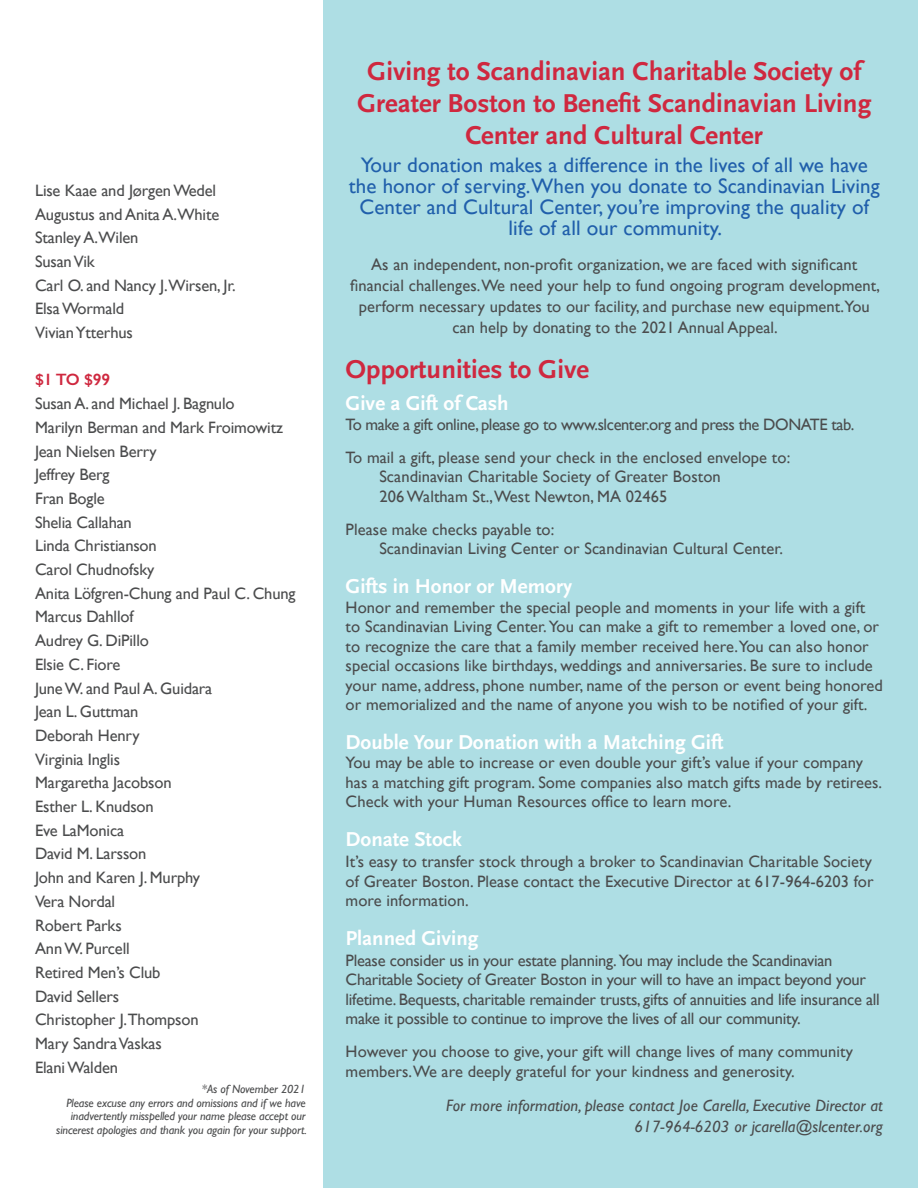
<style>
.page{position:relative;width:918px;height:1188px;background:#fff}
.page>*{position:absolute;margin:0;border:0;box-sizing:border-box;transform-origin:0 0}
.t1{font:700 27px/32.4px "Scala Sans";color:#cf283f;text-align:center}
.t2{font:21px/21px "Gill Sans";letter-spacing:.005em;color:#205fab;text-align:center}
.t3{font:700 21px "Scala Sans";color:#fff}
.t4{font:16.5px/19.5px "Gill Sans";letter-spacing:.005em;color:#4b4c4d}
.t5{font:16.5px/19.5px "Gill Sans";letter-spacing:-.015em;color:#4b4c4d}
.t6{font:italic 16.5px/21px "Gill Sans";letter-spacing:.005em;color:#4b4c4d;text-align:right}
.t7{font:16.5px "Gill Sans";letter-spacing:-.025em;color:#4b4c4d}
.t8{font:600 16.5px "Gill Sans";color:#cf283f}
.t9{font:italic 12px/13.5px "Gill Sans";letter-spacing:-.01em;color:#4b4c4d;text-align:right}
</style>
<div class="page">
<div style="left:324px;top:0;width:594px;height:1188px;background:#aedee4"></div>
<p class="t4" style="left:35px;top:180px;width:183px">Lise Kaae and Jørgen Wedel</p>
<p class="t4" style="left:35px;top:204px;width:186px">Augustus and Anita A.White</p>
<p class="t4" style="left:35px;top:228px;width:105px">Stanley A.Wilen</p>
<p class="t4" style="left:35px;top:251px;width:61px">Susan Vik</p>
<p class="t4" style="left:35px;top:275px;width:202px">Carl O. and Nancy J.Wirsen, Jr.</p>
<p class="t4" style="left:35px;top:299px;width:91px">Elsa Wormald</p>
<p class="t4" style="left:35px;top:323px;width:99px">Vivian Ytterhus</p>
<p class="t8" style="left:35px;top:370px;width:77px">$1 TO $99</p>
<p class="t4" style="left:35px;top:394px;width:201px">Susan A. and Michael J. Bagnulo</p>
<p class="t4" style="left:35px;top:417px;width:249px">Marilyn Berman and Mark Froimowitz</p>
<p class="t4" style="left:35px;top:441px;width:123px">Jean Nielsen Berry</p>
<p class="t4" style="left:35px;top:465px;width:76px">Jeffrey Berg</p>
<p class="t4" style="left:35px;top:488px;width:71px">Fran Bogle</p>
<p class="t4" style="left:35px;top:512px;width:98px">Shelia Callahan</p>
<p class="t4" style="left:35px;top:536px;width:123px">Linda Christianson</p>
<p class="t4" style="left:35px;top:560px;width:121px">Carol Chudnofsky</p>
<p class="t4" style="left:35px;top:583px;width:262px">Anita Löfgren-Chung and Paul C. Chung</p>
<p class="t4" style="left:35px;top:607px;width:100px">Marcus Dahllof</p>
<p class="t4" style="left:35px;top:631px;width:115px">Audrey G. DiPillo</p>
<p class="t4" style="left:35px;top:654px;width:87px">Elsie C. Fiore</p>
<p class="t4" style="left:35px;top:678px;width:179px">June W. and Paul A. Guidara</p>
<p class="t4" style="left:35px;top:702px;width:105px">Jean L. Guttman</p>
<p class="t4" style="left:35px;top:725px;width:106px">Deborah Henry</p>
<p class="t4" style="left:35px;top:749px;width:86px">Virginia Inglis</p>
<p class="t4" style="left:35px;top:773px;width:138px">Margaretha Jacobson</p>
<p class="t4" style="left:35px;top:797px;width:120px">Esther L. Knudson</p>
<p class="t4" style="left:35px;top:820px;width:91px">Eve LaMonica</p>
<p class="t4" style="left:35px;top:844px;width:113px">David M. Larsson</p>
<p class="t4" style="left:35px;top:868px;width:166px">John and Karen J. Murphy</p>
<p class="t4" style="left:35px;top:891px;width:82px">Vera Nordal</p>
<p class="t4" style="left:35px;top:915px;width:88px">Robert Parks</p>
<p class="t4" style="left:35px;top:939px;width:96px">Ann W. Purcell</p>
<p class="t4" style="left:35px;top:962px;width:127px">Retired Men’s Club</p>
<p class="t4" style="left:35px;top:986px;width:86px">David Sellers</p>
<p class="t4" style="left:35px;top:1010px;width:165px">Christopher J.Thompson</p>
<p class="t4" style="left:35px;top:1034px;width:128px">Mary Sandra Vaskas</p>
<p class="t4" style="left:35px;top:1058px;width:84px">Elani Walden</p>
<p class="t9" style="left:202px;top:1083px;width:105px">*As of November 2021</p>
<p class="t9" style="left:56px;top:1096px;width:252px">Please excuse any errors and omissions and if we have inadvertently misspelled your name please accept our sincerest apologies and thank you again for your support.</p>
<p class="t1" style="left:357px;top:55px;width:516px">Giving to Scandinavian Charitable Society of<br>Greater Boston to Benefit Scandinavian Living<br>Center and Cultural Center</p>
<p class="t2" style="left:349px;top:154px;width:532px">Your donation makes a difference in the lives of all we have the honor of serving. When you donate to Scandinavian Living Center and Cultural Center, you’re improving the quality of life of all our community.</p>
<p class="t4" style="left:350px;top:253px;width:531px;line-height:21px;text-align:center">As an independent, non-profit organization, we are faced with significant financial challenges. We need your help to fund ongoing program development, perform necessary updates to our facility, and purchase new equipment.You can help by donating to the 2021 Annual Appeal.</p>
<p class="t1" style="left:346px;top:354px;width:245px">Opportunities to Give</p>
<p class="t3" style="left:346px;top:392px;width:164px">Give a Gift of Cash</p>
<p class="t7" style="left:346px;top:415px;width:510px">To make a gift online, please go to www.slcenter.org and press the DONATE tab.</p>
<p class="t4" style="left:346px;top:447px;width:446px">To mail a gift, please send your check in the enclosed envelope to:</p>
<p class="t4" style="left:379px;top:467px;width:343px">Scandinavian Charitable Society of Greater Boston<br>206 Waltham St., West Newton, MA 02465</p>
<p class="t4" style="left:346px;top:519px;width:210px">Please make checks payable to:</p>
<p class="t4" style="left:379px;top:539px;width:405px">Scandinavian Living Center or Scandinavian Cultural Center.</p>
<p class="t3" style="left:346px;top:575px;width:228px">Gifts in Honor or Memory</p>
<p class="t4" style="left:346px;top:597px;width:539px">Honor and remember the special people and moments in your life with a gift to Scandinavian Living Center. You can make a gift to remember a loved one, or to recognize the care that a family member received here.You can also honor special occasions like birthdays, weddings and anniversaries. Be sure to include your name, address, phone number, name of the person or event being honored or memorialized and the name of anyone you wish to be notified of your gift.</p>
<p class="t3" style="left:346px;top:731px;width:380px">Double Your Donation with a Matching Gift</p>
<p class="t4" style="left:346px;top:753px;width:538px">You may be able to increase or even double your gift’s value if your company has a matching gift program. Some companies also match gifts made by retirees.<br>Check with your Human Resources office to learn more.</p>
<p class="t3" style="left:346px;top:828px;width:118px">Donate Stock</p>
<p class="t4" style="left:346px;top:852px;width:529px;text-align:justify">It’s easy to transfer stock through a broker to Scandinavian Charitable Society of Greater Boston. Please contact the Executive Director at 617-964-6203 for more information.</p>
<p class="t3" style="left:346px;top:927px;width:134px">Planned Giving</p>
<p class="t5" style="left:346px;top:950px;width:536px">Please consider us in your estate planning. You may include the Scandinavian Charitable Society of Greater Boston in your will to have an impact beyond your lifetime. Bequests, charitable remainder trusts, gifts of annuities and life insurance all make it possible to continue to improve the lives of all our community.</p>
<p class="t4" style="left:346px;top:1042px;width:509px">However you choose to give, your gift will change lives of many community members. We are deeply grateful for your kindness and generosity.</p>
<p class="t6" style="left:446px;top:1095px;width:438px">For more information, please contact Joe Carella, Executive Director at<br>617-964-6203 or jcarella@slcenter.org</p>
</div>
